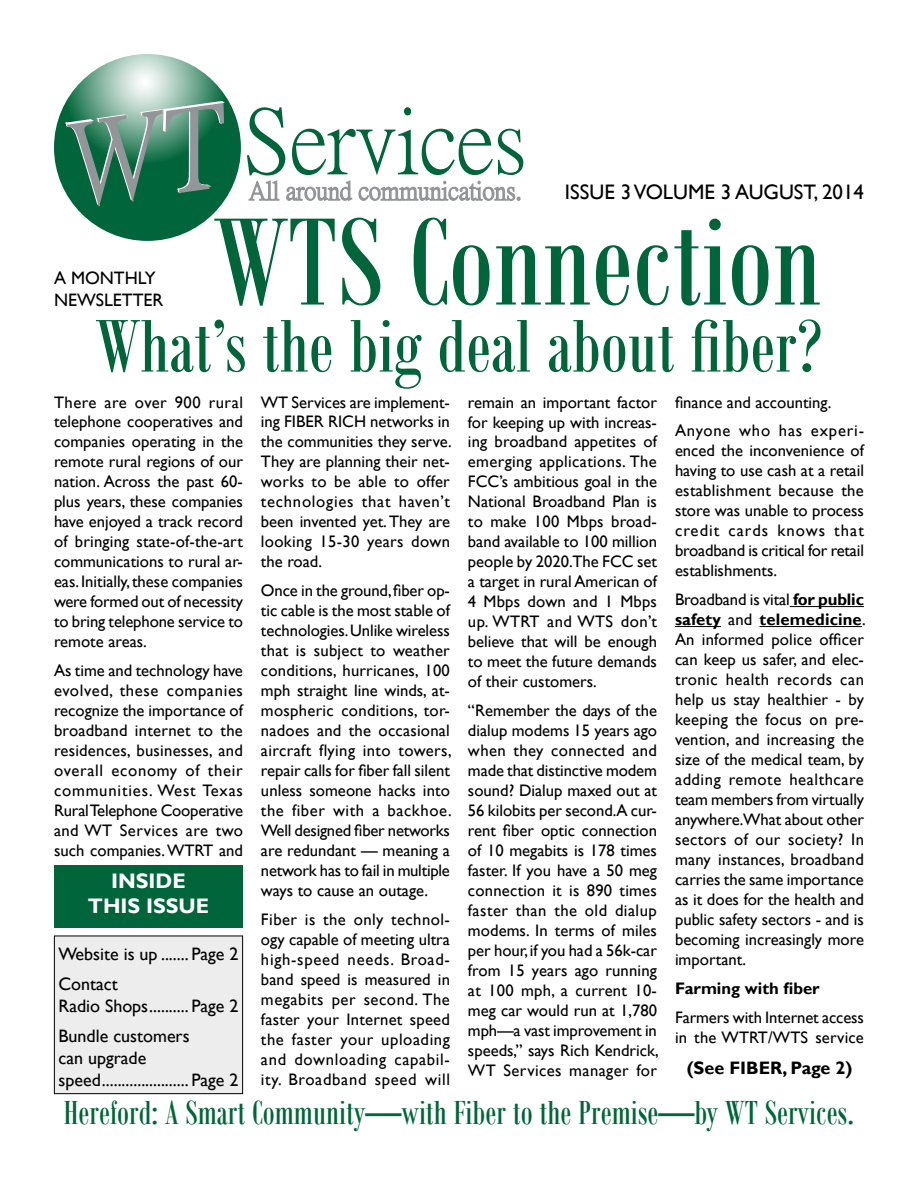
<style>
.page{position:relative;width:918px;height:1188px;background:#fff}
.page>*{position:absolute;margin:0;border:0;box-sizing:border-box;transform-origin:0 0}
.t1{font:135px "Bodoni MT Condensed";color:#00653a}
.t2{font:81px "Bodoni MT Condensed";color:#00653a}
.t3{font:36px "Bodoni MT Condensed";color:#00653a}
.t4{font:21px "Gill Sans";color:#000}
.t5{font:700 21px/25.2px "Gill Sans";color:#fff;text-align:center}
.t6{font:18px/21.6px "Gill Sans";color:#000}
.t7{font:700 18px "Gill Sans";color:#000}
.t8{font:16.65px/20px "Gill Sans";color:#000;text-align:justify}
.t9{font:700 16.65px "Gill Sans";color:#000}
.s1{font-weight:700}
</style>
<div class="page">
<svg style="left:247px;top:107px;width:276px;height:94px"></svg>
<svg style="left:54px;top:54px;width:187px;height:187px;background:#599b7f"></svg>
<svg style="left:62px;top:100px;width:165px;height:110px;background:#418569"></svg>
<div style="left:54px;top:866px;width:189px;height:62px;background:#00653a"></div>
<div style="left:54px;top:936px;width:189px;height:158px;background:#ededee"></div>
<div style="left:54px;top:936px;width:189px;height:158px;border:1px solid #000"></div>
<hr style="left:790px;top:606px;width:74px;height:1px;background:#000">
<hr style="left:675px;top:626px;width:46px;height:1px;background:#000">
<hr style="left:760px;top:626px;width:102px;height:1px;background:#000">
<p class="t6" style="left:54px;top:268px;width:111px">A MONTHLY<br>NEWSLETTER</p>
<p class="t4" style="left:565px;top:180px;width:301px">ISSUE 3 VOLUME 3 august, 2014</p>
<h1 class="t1" style="left:214px;top:181px;width:609px">WTS Connection</h1>
<h2 class="t2" style="left:96px;top:297px;width:728px">What’s the big deal about fiber?</h2>
<p class="t8" style="left:675px;top:388px;width:191px;line-height:29px">finance and accounting.<br>Anyone who has experi-</p>
<p class="t8" style="left:675px;top:441px;width:191px">enced the inconvenience of having to use cash at a retail establishment because the store was unable to process credit cards knows that broadband is critical for retail establishments.</p>
<p class="t8" style="left:675px;top:590px;width:192px">Broadband is vital <span class="s1">for public safety</span> and <span class="s1">telemedicine</span>.<br>An informed police officer can keep us safer, and elec&shy;tronic health records can help us stay healthier - by keeping the focus on pre&shy;vention, and increasing the size of the medical team, by adding remote healthcare team members from virtually anywhere.What about other sectors of our society? In many instances, broadband carries the same importance as it does for the health and public safety sectors - and is becoming increasingly more important.</p>
<p class="t9" style="left:675px;top:978px;width:146px">Farming with fiber</p>
<p class="t8" style="left:675px;top:1008px;width:190px">Farmers with Internet access in the WTRT/WTS service</p>
<p class="t8" style="left:54px;top:392px;width:191px">There are over 900 rural telephone cooperatives and companies operating in the remote rural regions of our nation. Across the past 60- plus years, these companies have enjoyed a track record of bringing state-of-the-art communications to rural ar&shy;eas. Initially, these companies were formed out of necessity to bring telephone service to remote areas.</p>
<p class="t8" style="left:54px;top:661px;width:191px">As time and technology have evolved, these companies recognize the importance of broadband internet to the residences, businesses, and overall economy of their communities. West Texas Rural Telephone Cooperative and WT Services are two such companies. WTRT and</p>
<p class="t8" style="left:261px;top:392px;width:192px">WT Services are implement&shy;ing FIBER RICH networks in the communities they serve.<br>They are planning their net&shy;works to be able to offer technologies that haven’t been invented yet. They are looking 15-30 years down the road.</p>
<p class="t8" style="left:261px;top:581px;width:192px">Once in the ground, fiber op&shy;tic cable is the most stable of technologies. Unlike wireless that is subject to weather conditions, hurricanes, 100 mph straight line winds, at&shy;mospheric conditions, tor&shy;nadoes and the occasional aircraft flying into towers, repair calls for fiber fall silent unless someone hacks into the fiber with a backhoe.<br>Well designed fiber networks are redundant — meaning a network has to fail in multiple ways to cause an outage.</p>
<p class="t8" style="left:261px;top:910px;width:191px">Fiber is the only technol&shy;ogy capable of meeting ultra high-speed needs. Broad&shy;band speed is measured in megabits per second. The faster your Internet speed the faster your uploading and downloading capabil&shy;ity. Broadband speed will</p>
<p class="t8" style="left:468px;top:392px;width:191px">remain an important factor for keeping up with increas&shy;ing broadband appetites of emerging applications. The FCC’s ambitious goal in the National Broadband Plan is to make 100 Mbps broad&shy;band available to 100 million people by 2020.The FCC set a target in rural American of 4 Mbps down and 1 Mbps up. WTRT and WTS don’t believe that will be enough to meet the future demands of their customers.</p>
<p class="t8" style="left:468px;top:701px;width:192px">“Remember the days of the dialup modems 15 years ago when they connected and made that distinctive modem sound? Dialup maxed out at 56 kilobits per second.A cur&shy;rent fiber optic connection of 10 megabits is 178 times faster. If you have a 50 meg connection it is 890 times faster than the old dialup modems. In terms of miles per hour, if you had a 56k-car from 15 years ago running at 100 mph, a current 10- meg car would run at 1,780 mph—a vast improvement in speeds,” says Rich Kendrick, WT Services manager for</p>
<p class="t5" style="left:88px;top:869px;width:123px">INSIDE<br>THIS ISSUE</p>
<p class="t6" style="left:58px;top:939px;width:182px;line-height:30.6px">Website is up ....... Page 2<br>Contact</p>
<p class="t6" style="left:58px;top:991px;width:182px;line-height:30.6px">Radio Shops.......... Page 2<br>Bundle customers</p>
<p class="t6" style="left:58px;top:1048px;width:182px">can upgrade speed...................... Page 2</p>
<h3 class="t3" style="left:64px;top:1091px;width:792px">Hereford: A Smart Community—with Fiber to the Premise—by WT Services.</h3>
<p class="t7" style="left:687px;top:1057px;width:167px">(See FIBER, Page 2)</p>
</div>
